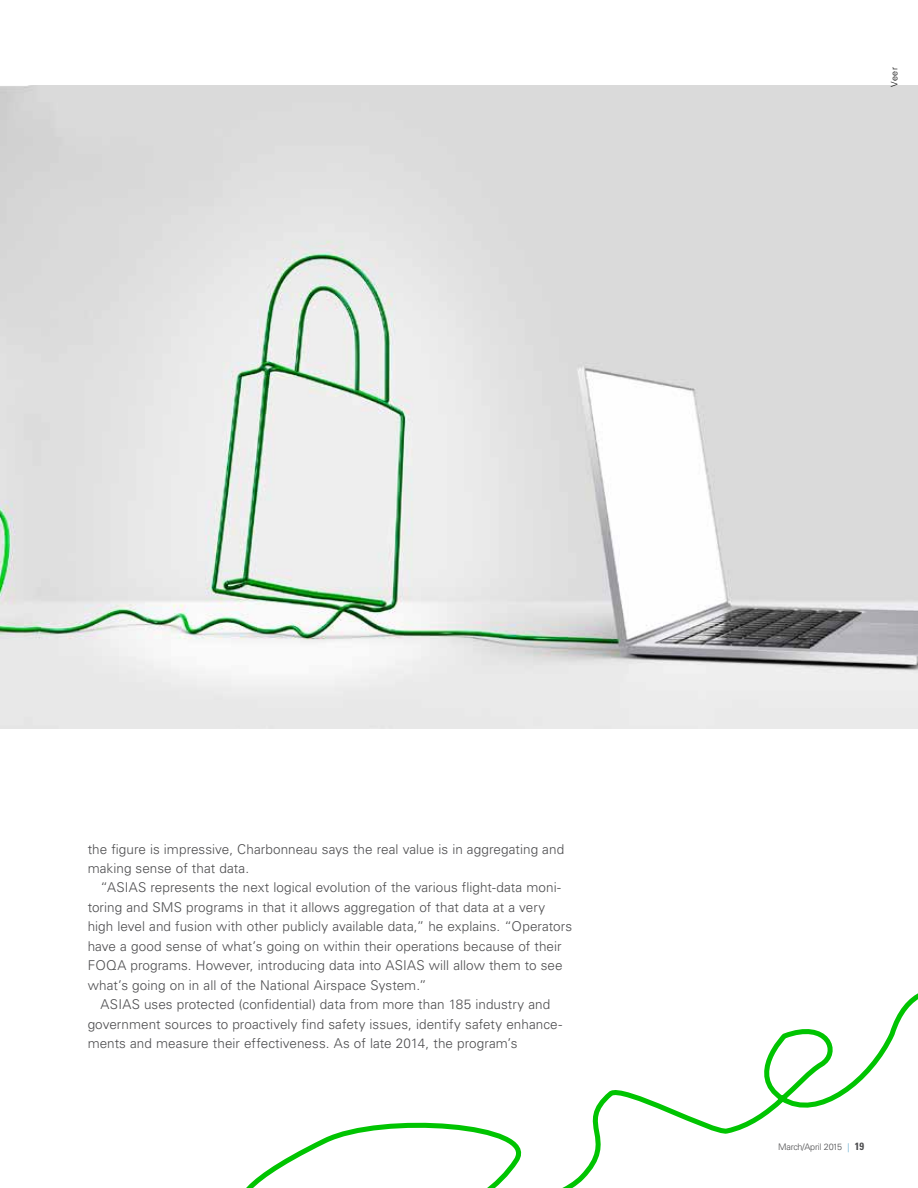
<style>
.page{position:relative;width:918px;height:1188px;background:#fff}
.page>*{position:absolute;margin:0;border:0;box-sizing:border-box;transform-origin:0 0}
.t1{font:300 13.5px/19.5px "Univers LT Std";letter-spacing:.005em;color:#4d4d4f}
.t2{font:300 9px "Univers LT Std";letter-spacing:-.025em;color:#4d4d4f}
.t3{font:300 9px "Univers LT Std";color:#000}
.s1{color:#5ca8ce}
.s2{font-weight:700;font-stretch:condensed;font-size:10.5px}
</style>
<div class="page">
<img style="left:0;top:85px;width:918px;height:644px">
<svg style="left:246px;top:993px;width:672px;height:195px"></svg>
<p class="t3" style="left:889px;top:87px;width:21px;rotate:-90deg">Veer</p>
<p class="t1" style="left:88px;top:839px;width:478px">the figure is impressive, Charbonneau says the real value is in aggregating and making sense of that data.</p>
<p class="t1" style="left:101px;top:878px;width:462px">“ASIAS represents the next logical evolution of the various flight-data moni-</p>
<p class="t1" style="left:88px;top:897px;width:459px">toring and SMS programs in that it allows aggregation of that data at a very</p>
<p class="t1" style="left:88px;top:917px;width:486px">high level and fusion with other publicly available data,” he explains. “Operators</p>
<p class="t1" style="left:88px;top:936px;width:475px">have a good sense of what’s going on within their operations because of their</p>
<p class="t1" style="left:88px;top:956px;width:476px">FOQA programs. However, introducing data into ASIAS will allow them to see</p>
<p class="t1" style="left:88px;top:975px;width:340px">what’s going on in all of the National Airspace System.”</p>
<p class="t1" style="left:101px;top:995px;width:451px">ASIAS uses protected (confidential) data from more than 185 industry and</p>
<p class="t1" style="left:88px;top:1014px;width:476px">government sources to proactively find safety issues, identify safety enhance-</p>
<p class="t1" style="left:88px;top:1034px;width:431px">ments and measure their effectiveness. As of late 2014, the program’s</p>
<p class="t2" style="left:778px;top:1141px;width:87px">March/April 2015 <span class="s1">|</span> <span class="s2">19</span></p>
</div>
